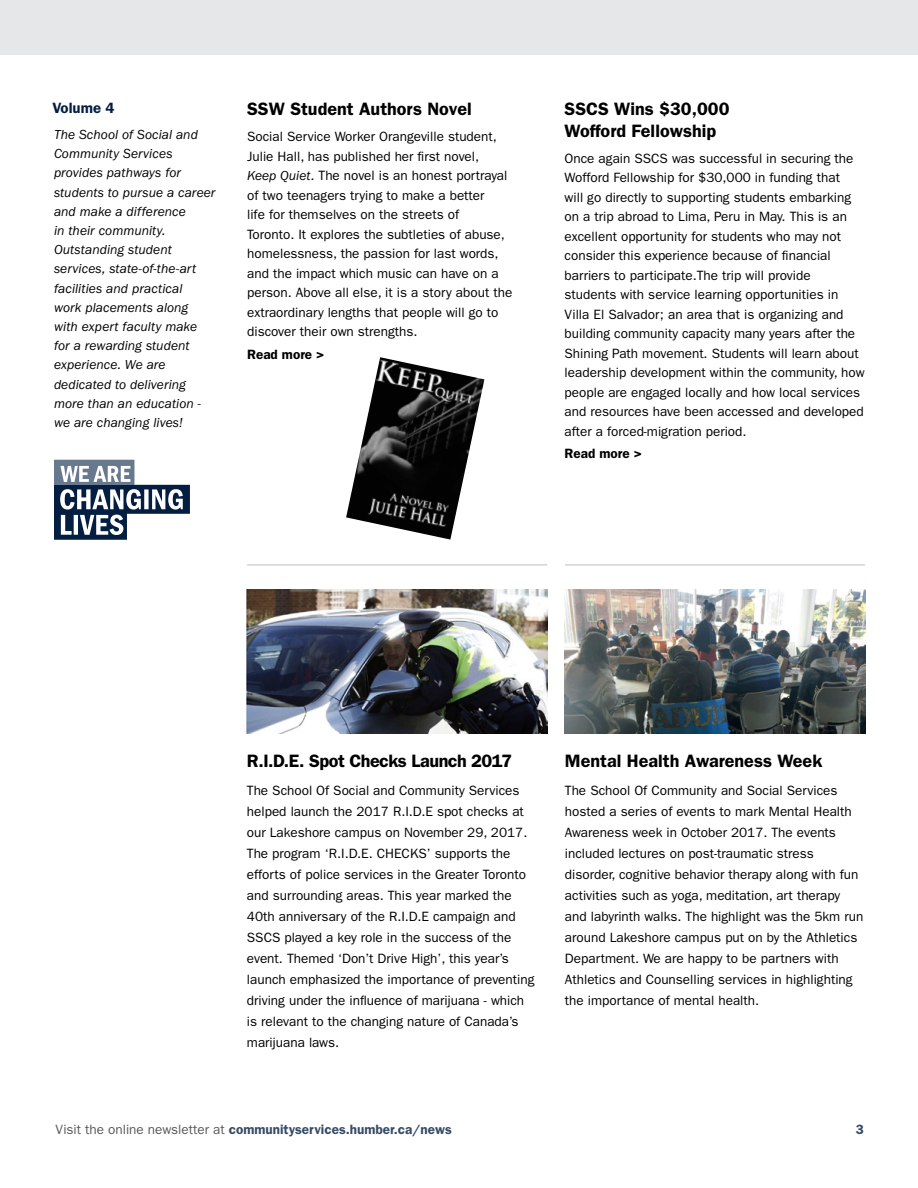
<style>
.page{position:relative;width:918px;height:1188px;background:#fff}
.page>*{position:absolute;margin:0;border:0;box-sizing:border-box;transform-origin:0 0}
.t1{font:600 18px/21.6px "ITC Franklin Gothic Std";color:#000}
.t2{font:600 18px "ITC Franklin Gothic Std";letter-spacing:-.025em;color:#000}
.t3{font:600 15px "ITC Franklin Gothic Std";color:#041e41}
.t4{font:13.5px/19.5px "ITC Franklin Gothic Std";color:#000}
.t5{font:italic 13.5px/19.2px "ITC Franklin Gothic Std";letter-spacing:.005em;color:#000}
.t6{font:600 13.5px "ITC Franklin Gothic Std";color:#364b67}
.t7{font:600 13.5px "ITC Franklin Gothic Std";color:#000}
.s1{font-style:italic}
.s2{font-weight:400;color:#58595b}
</style>
<div class="page">
<div style="left:0;top:0;width:918px;height:55px;background:#e6e7e8"></div>
<hr style="left:565px;top:564px;width:300px;height:2px;background:#d1d3d4">
<hr style="left:247px;top:564px;width:300px;height:2px;background:#d1d3d4">
<svg style="left:54px;top:460px;width:136px;height:80px"></svg>
<img style="left:346px;top:357px;width:138px;height:183px">
<img style="left:565px;top:590px;width:300px;height:143px">
<img style="left:247px;top:590px;width:300px;height:143px">
<p class="t3" style="left:52px;top:99px;width:64px">Volume 4</p>
<p class="t5" style="left:54px;top:125px;width:163px">The School of Social and<br>Community Services provides pathways for students to pursue a career and make a difference<br>in their community.<br>Outstanding student services, state-of-the-art facilities and practical<br>work placements along with expert faculty make for a rewarding student experience. We are dedicated to delivering more than an education - we are changing lives!</p>
<h1 class="t1" style="left:247px;top:98px;width:226px">SSW Student Authors Novel</h1>
<p class="t4" style="left:247px;top:127px;width:267px">Social Service Worker Orangeville student, Julie Hall, has published her first novel,<br><span class="s1">Keep Quiet</span>. The novel is an honest portrayal of two teenagers trying to make a better<br>life for themselves on the streets of<br>Toronto. It explores the subtleties of abuse, homelessness, the passion for last words, and the impact which music can have on a person. Above all else, it is a story about the extraordinary lengths that people will go to discover their own strengths.</p>
<p class="t7" style="left:247px;top:346px;width:79px">Read more &gt;</p>
<h1 class="t1" style="left:565px;top:98px;width:166px">SSCS Wins $30,000<br>Wofford Fellowship</h1>
<p class="t4" style="left:565px;top:149px;width:302px">Once again SSCS was successful in securing the Wofford Fellowship for $30,000 in funding that<br>will go directly to supporting students embarking on a trip abroad to Lima, Peru in May. This is an excellent opportunity for students who may not consider this experience because of financial barriers to participate.The trip will provide students with service learning opportunities in Villa El Salvador; an area that is organizing and building community capacity many years after the Shining Path movement. Students will learn about leadership development within the community, how people are engaged locally and how local services and resources have been accessed and developed after a forced-migration period.</p>
<p class="t7" style="left:565px;top:445px;width:79px">Read more &gt;</p>
<h1 class="t2" style="left:247px;top:750px;width:267px">R.I.D.E. Spot Checks Launch 2017</h1>
<p class="t4" style="left:247px;top:780px;width:289px;line-height:21px">The School Of Social and Community Services helped launch the 2017 R.I.D.E spot checks at our Lakeshore campus on November 29, 2017.<br>The program ‘R.I.D.E. CHECKS’ supports the efforts of police services in the Greater Toronto and surrounding areas. This year marked the 40th anniversary of the R.I.D.E campaign and SSCS played a key role in the success of the event. Themed ‘Don’t Drive High’, this year’s launch emphasized the importance of preventing driving under the influence of marijuana - which is relevant to the changing nature of Canada’s marijuana laws.</p>
<h1 class="t1" style="left:565px;top:750px;width:259px">Mental Health Awareness Week</h1>
<p class="t4" style="left:565px;top:780px;width:300px;line-height:21px">The School Of Community and Social Services hosted a series of events to mark Mental Health Awareness week in October 2017. The events included lectures on post-traumatic stress disorder, cognitive behavior therapy along with fun activities such as yoga, meditation, art therapy and labyrinth walks. The highlight was the 5km run around Lakeshore campus put on by the Athletics Department. We are happy to be partners with Athletics and Counselling services in highlighting the importance of mental health.</p>
<p class="t6" style="left:56px;top:1121px;width:398px"><span class="s2">Visit the online newsletter at</span> communityservices.humber.ca/news</p>
<p class="t6" style="left:856px;top:1121px;width:10px">3</p>
</div>
